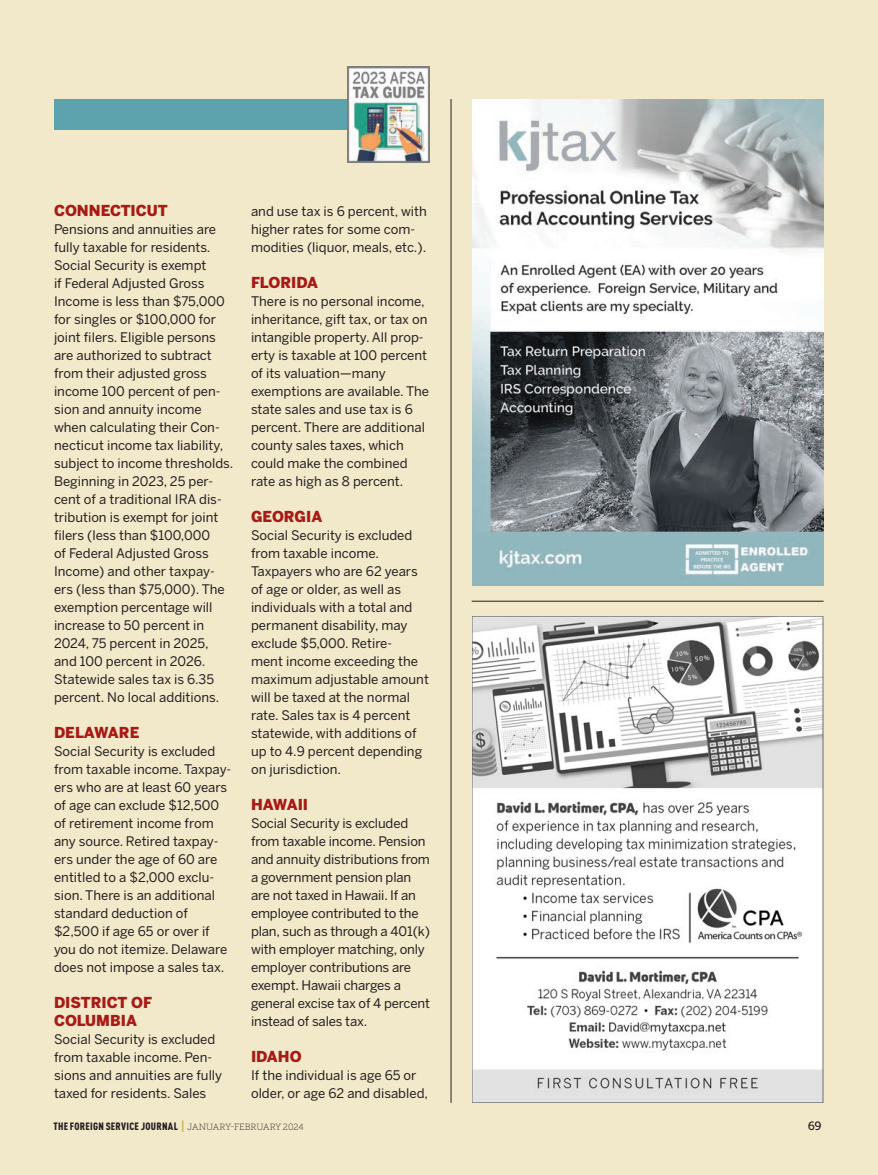
<style>
.page{position:relative;width:878px;height:1175px;background:#fff}
.page>*{position:absolute;margin:0;border:0;box-sizing:border-box;transform-origin:0 0}
.AFSA_news_kicker_red{font:900 15px/18px "Benton Sans";color:#a71a16}
.AFSA_news_body_no_indent{font:13.2px/18px "Benton Sans";color:#231f20}
.Cover-All_Caps__Museo_Slab_100{font:12px "Museo Slab 500";color:#231f20}
.Cover-All_Caps__Museo_Slab_100-2{font:900 condensed 10.5px "DINOT";letter-spacing:.025em;color:#231f20}
.s1{font-family:"Museo Slab 700";font-weight:400;font-stretch:normal;font-size:12px;color:#cfad54}
.s2{font-family:"Museo Slab 100";font-weight:400;font-stretch:normal;font-size:9px}
</style>
<div class="page">
<div style="left:0;top:0;width:878px;height:1174px;background:#f2e8ca"></div>
<div style="left:54px;top:99px;width:356px;height:31px;background:#5ca3ae"></div>
<img style="left:347px;top:67px;width:83px;height:95px">
<hr style="left:471px;top:601px;width:352px;height:1px;background:#231f20">
<hr style="left:451px;top:99px;width:1px;height:1003px;background:#231f20">
<img style="left:472px;top:616px;width:351px;height:486px">
<img style="left:472px;top:99px;width:351px;height:486px">
<p class="AFSA_news_kicker_red" style="left:54px;top:201px;width:115px">CONNECTICUT</p>
<p class="AFSA_news_body_no_indent" style="left:54px;top:220px;width:181px">Pensions and annuities are fully taxable for residents.<br>Social Security is exempt<br>if Federal Adjusted Gross<br>Income is less than $75,000 for singles or $100,000 for joint filers. Eligible persons are authorized to subtract from their adjusted gross income 100 percent of pen&shy;sion and annuity income when calculating their Con&shy;necticut income tax liability, subject to income thresholds.<br>Beginning in 2023, 25 per&shy;cent of a traditional IRA dis&shy;tribution is exempt for joint filers (less than $100,000<br>of Federal Adjusted Gross<br>Income) and other taxpay&shy;ers (less than $75,000). The exemption percentage will increase to 50 percent in<br>2024, 75 percent in 2025, and 100 percent in 2026.<br>Statewide sales tax is 6.35 percent. No local additions.</p>
<p class="AFSA_news_kicker_red" style="left:54px;top:723px;width:87px">DELAWARE</p>
<p class="AFSA_news_body_no_indent" style="left:54px;top:742px;width:179px">Social Security is excluded from taxable income. Taxpay&shy;ers who are at least 60 years of age can exclude $12,500 of retirement income from any source. Retired taxpay&shy;ers under the age of 60 are entitled to a $2,000 exclu&shy;sion. There is an additional standard deduction of $2,500 if age 65 or over if you do not itemize. Delaware does not impose a sales tax.</p>
<p class="AFSA_news_kicker_red" style="left:54px;top:993px;width:100px">DISTRICT OF<br>COLUMBIA</p>
<p class="AFSA_news_body_no_indent" style="left:54px;top:1030px;width:170px">Social Security is excluded from taxable income. Pen&shy;sions and annuities are fully taxed for residents. Sales</p>
<p class="AFSA_news_body_no_indent" style="left:251px;top:202px;width:177px">and use tax is 6 percent, with higher rates for some com&shy;modities (liquor, meals, etc.).</p>
<p class="AFSA_news_kicker_red" style="left:251px;top:273px;width:69px">FLORIDA</p>
<p class="AFSA_news_body_no_indent" style="left:251px;top:292px;width:180px">There is no personal income, inheritance, gift tax, or tax on intangible property. All prop&shy;erty is taxable at 100 percent of its valuation—many exemptions are available. The state sales and use tax is 6 percent. There are additional county sales taxes, which could make the combined rate as high as 8 percent.</p>
<p class="AFSA_news_kicker_red" style="left:251px;top:507px;width:73px">GEORGIA</p>
<p class="AFSA_news_body_no_indent" style="left:251px;top:526px;width:179px">Social Security is excluded from taxable income.<br>Taxpayers who are 62 years of age or older, as well as individuals with a total and permanent disability, may exclude $5,000. Retire-<br>ment income exceeding the maximum adjustable amount will be taxed at the normal rate. Sales tax is 4 percent statewide, with additions of up to 4.9 percent depending on jurisdiction.</p>
<p class="AFSA_news_kicker_red" style="left:251px;top:795px;width:59px">HAWAII</p>
<p class="AFSA_news_body_no_indent" style="left:251px;top:814px;width:180px">Social Security is excluded from taxable income. Pension and annuity distributions from a government pension plan are not taxed in Hawaii. If an employee contributed to the plan, such as through a 401(k) with employer matching, only employer contributions are exempt. Hawaii charges a general excise tax of 4 percent instead of sales tax.</p>
<p class="AFSA_news_kicker_red" style="left:251px;top:1047px;width:52px">IDAHO</p>
<p class="AFSA_news_body_no_indent" style="left:251px;top:1066px;width:178px">If the individual is age 65 or older, or age 62 and disabled,</p>
<p class="Cover-All_Caps__Museo_Slab_100-2" style="left:53px;top:1119px;width:252px">THE FOREIGN SERVICE JOURNAL <span class="s1">|</span> <span class="s2">JANUARY-FEBRUARY 2024</span></p>
<p class="Cover-All_Caps__Museo_Slab_100" style="left:807px;top:1119px;width:15px">69</p>
</div>
